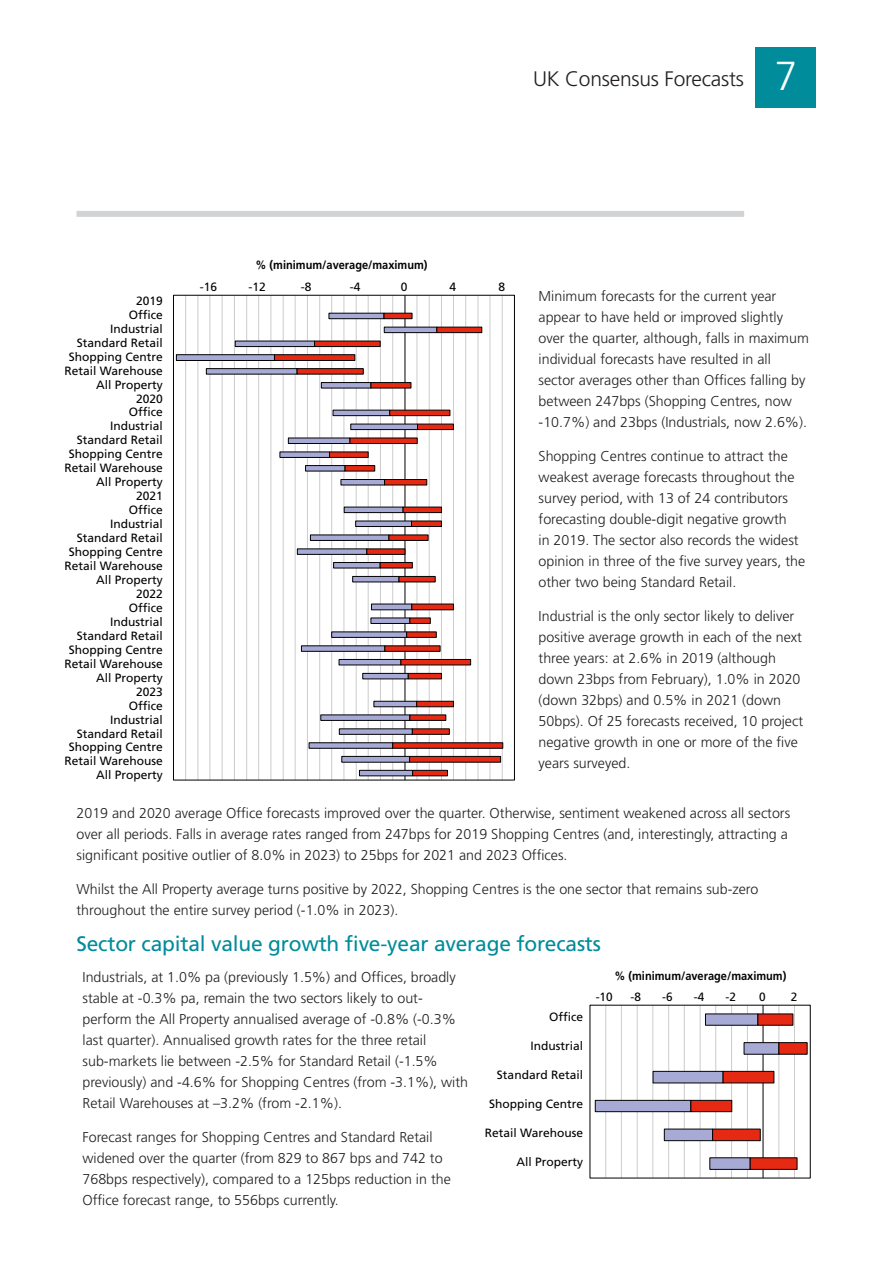
<style>
.page{position:relative;width:893px;height:1263px;background:#fff}
.page>*{position:absolute;margin:0;border:0;box-sizing:border-box;transform-origin:0 0}
.t1{font:21px "Frutiger";letter-spacing:-.01em;color:#008c9a}
.t2{font:300 21px "Frutiger";letter-spacing:-.01em;color:#231f20}
.t3{font:300 14.25px/21px "Frutiger";color:#231f20}
.t4{font:12px/14px "Frutiger";color:#020203;text-align:right}
.t5{font:700 12px "Frutiger";color:#020203;scale:.92 1}
.s1{font-size:40.5px;color:#fff}
</style>
<div class="page">
<div style="left:755px;top:47px;width:61px;height:61px;background:#008c9a"></div>
<div style="left:77px;top:211px;width:667px;height:6px;background:#d1d3d5"></div>
<hr style="left:405px;top:295px;width:1px;height:485px;background:#020203">
<hr style="left:417px;top:295px;width:1px;height:485px;background:#ccc">
<hr style="left:185px;top:295px;width:1px;height:485px;background:#ccc">
<hr style="left:198px;top:295px;width:1px;height:485px;background:#ccc">
<hr style="left:210px;top:295px;width:1px;height:485px;background:#ccc">
<hr style="left:222px;top:295px;width:1px;height:485px;background:#ccc">
<hr style="left:234px;top:295px;width:1px;height:485px;background:#ccc">
<hr style="left:246px;top:295px;width:1px;height:485px;background:#ccc">
<hr style="left:258px;top:295px;width:1px;height:485px;background:#ccc">
<hr style="left:271px;top:295px;width:1px;height:485px;background:#ccc">
<hr style="left:283px;top:295px;width:1px;height:485px;background:#ccc">
<hr style="left:295px;top:295px;width:1px;height:485px;background:#ccc">
<hr style="left:307px;top:295px;width:1px;height:485px;background:#ccc">
<hr style="left:319px;top:295px;width:1px;height:485px;background:#ccc">
<hr style="left:331px;top:295px;width:1px;height:485px;background:#ccc">
<hr style="left:344px;top:295px;width:1px;height:485px;background:#ccc">
<hr style="left:356px;top:295px;width:1px;height:485px;background:#ccc">
<hr style="left:368px;top:295px;width:1px;height:485px;background:#ccc">
<hr style="left:380px;top:295px;width:1px;height:485px;background:#ccc">
<hr style="left:392px;top:295px;width:1px;height:485px;background:#ccc">
<hr style="left:429px;top:295px;width:1px;height:485px;background:#ccc">
<hr style="left:441px;top:295px;width:1px;height:485px;background:#ccc">
<hr style="left:453px;top:295px;width:1px;height:485px;background:#ccc">
<hr style="left:465px;top:295px;width:1px;height:485px;background:#ccc">
<hr style="left:478px;top:295px;width:1px;height:485px;background:#ccc">
<hr style="left:490px;top:295px;width:1px;height:485px;background:#ccc">
<hr style="left:502px;top:295px;width:1px;height:485px;background:#ccc">
<svg style="left:176px;top:312px;width:98px;height:465px"></svg>
<svg style="left:274px;top:312px;width:229px;height:465px"></svg>
<hr style="left:763px;top:1005px;width:1px;height:173px;background:#020203">
<hr style="left:605px;top:1005px;width:1px;height:173px;background:#ccc">
<hr style="left:621px;top:1005px;width:1px;height:173px;background:#ccc">
<hr style="left:637px;top:1005px;width:1px;height:173px;background:#ccc">
<hr style="left:652px;top:1005px;width:1px;height:173px;background:#ccc">
<hr style="left:668px;top:1005px;width:1px;height:173px;background:#ccc">
<hr style="left:684px;top:1005px;width:1px;height:173px;background:#ccc">
<hr style="left:700px;top:1005px;width:1px;height:173px;background:#ccc">
<hr style="left:715px;top:1005px;width:1px;height:173px;background:#ccc">
<hr style="left:731px;top:1005px;width:1px;height:173px;background:#ccc">
<hr style="left:747px;top:1005px;width:1px;height:173px;background:#ccc">
<hr style="left:778px;top:1005px;width:1px;height:173px;background:#ccc">
<hr style="left:794px;top:1005px;width:1px;height:173px;background:#ccc">
<svg style="left:594px;top:1013px;width:214px;height:157px"></svg>
<p class="t5" style="left:256px;top:258px;width:188px">% (minimum/average/maximum)</p>
<h1 class="t2" style="left:533px;top:66px;width:266px">UK Consensus Forecasts <span class="s1">7</span></h1>
<p class="t4" style="left:200px;top:280px;width:19px">-16</p>
<p class="t4" style="left:249px;top:280px;width:19px">-12</p>
<p class="t4" style="left:301px;top:280px;width:12px">-8</p>
<p class="t4" style="left:350px;top:280px;width:12px">-4</p>
<p class="t4" style="left:401px;top:280px;width:8px">0</p>
<p class="t4" style="left:450px;top:280px;width:8px">4</p>
<p class="t4" style="left:499px;top:280px;width:8px">8</p>
<p class="t3" style="left:539px;top:286px;width:272px">Minimum forecasts for the current year appear to have held or improved slightly over the quarter, although, falls in maximum individual forecasts have resulted in all sector averages other than Offices falling by between 247bps (Shopping Centres, now -10.7%) and 23bps (Industrials, now 2.6%).</p>
<p class="t3" style="left:539px;top:446px;width:268px">Shopping Centres continue to attract the weakest average forecasts throughout the survey period, with 13 of 24 contributors forecasting double-digit negative growth<br>in 2019. The sector also records the widest opinion in three of the five survey years, the other two being Standard Retail.</p>
<p class="t3" style="left:539px;top:606px;width:266px">Industrial is the only sector likely to deliver positive average growth in each of the next three years: at 2.6% in 2019 (although down 23bps from February), 1.0% in 2020 (down 32bps) and 0.5% in 2021 (down 50bps). Of 25 forecasts received, 10 project negative growth in one or more of the five years surveyed.</p>
<p class="t3" style="left:77px;top:803px;width:715px">2019 and 2020 average Office forecasts improved over the quarter. Otherwise, sentiment weakened across all sectors over all periods. Falls in average rates ranged from 247bps for 2019 Shopping Centres (and, interestingly, attracting a significant positive outlier of 8.0% in 2023) to 25bps for 2021 and 2023 Offices.</p>
<p class="t3" style="left:77px;top:879px;width:683px">Whilst the All Property average turns positive by 2022, Shopping Centres is the one sector that remains sub-zero throughout the entire survey period (-1.0% in 2023).</p>
<h1 class="t1" style="left:77px;top:932px;width:526px">Sector capital value growth five-year average forecasts</h1>
<p class="t3" style="left:83px;top:966px;width:387px">Industrials, at 1.0% pa (previously 1.5%) and Offices, broadly stable at -0.3% pa, remain the two sectors likely to out&shy;perform the All Property annualised average of -0.8% (-0.3% last quarter). Annualised growth rates for the three retail sub-markets lie between -2.5% for Standard Retail (-1.5% previously) and -4.6% for Shopping Centres (from -3.1%), with Retail Warehouses at –3.2% (from -2.1%).</p>
<p class="t3" style="left:83px;top:1126px;width:370px">Forecast ranges for Shopping Centres and Standard Retail widened over the quarter (from 829 to 867 bps and 742 to 768bps respectively), compared to a 125bps reduction in the Office forecast range, to 556bps currently.</p>
<p class="t4" style="left:69px;top:294px;width:96px">2019<br>Office<br>Industrial<br>Standard Retail<br>Shopping Centre</p>
<p class="t4" style="left:69px;top:377px;width:96px">All Property<br>2020<br>Office<br>Industrial<br>Standard Retail<br>Shopping Centre</p>
<p class="t4" style="left:69px;top:475px;width:96px">All Property<br>2021<br>Office<br>Industrial<br>Standard Retail<br>Shopping Centre</p>
<p class="t4" style="left:69px;top:573px;width:96px">All Property<br>2022<br>Office<br>Industrial<br>Standard Retail<br>Shopping Centre</p>
<p class="t4" style="left:69px;top:670px;width:96px">All Property<br>2023<br>Office<br>Industrial<br>Standard Retail<br>Shopping Centre</p>
<p class="t4" style="left:96px;top:768px;width:68px">All Property</p>
<p class="t4" style="left:64px;top:363px;width:100px">Retail Warehouse</p>
<p class="t4" style="left:64px;top:461px;width:100px">Retail Warehouse</p>
<p class="t4" style="left:64px;top:559px;width:100px">Retail Warehouse</p>
<p class="t4" style="left:64px;top:656px;width:100px">Retail Warehouse</p>
<p class="t4" style="left:64px;top:754px;width:100px">Retail Warehouse</p>
<p class="t5" style="left:614px;top:968px;width:188px">% (minimum/average/maximum)</p>
<p class="t4" style="left:596px;top:990px;width:18px">-10</p>
<p class="t4" style="left:631px;top:990px;width:12px">-8</p>
<p class="t4" style="left:662px;top:990px;width:12px">-6</p>
<p class="t4" style="left:694px;top:990px;width:12px">-4</p>
<p class="t4" style="left:725px;top:990px;width:12px">-2</p>
<p class="t4" style="left:759px;top:990px;width:8px">0</p>
<p class="t4" style="left:791px;top:990px;width:8px">2</p>
<p class="t4" style="left:549px;top:1010px;width:36px">Office</p>
<p class="t4" style="left:530px;top:1039px;width:54px">Industrial</p>
<p class="t4" style="left:497px;top:1068px;width:88px">Standard Retail</p>
<p class="t4" style="left:489px;top:1097px;width:96px">Shopping Centre</p>
<p class="t4" style="left:485px;top:1125px;width:100px">Retail Warehouse</p>
<p class="t4" style="left:516px;top:1154px;width:68px">All Property</p>
</div>
